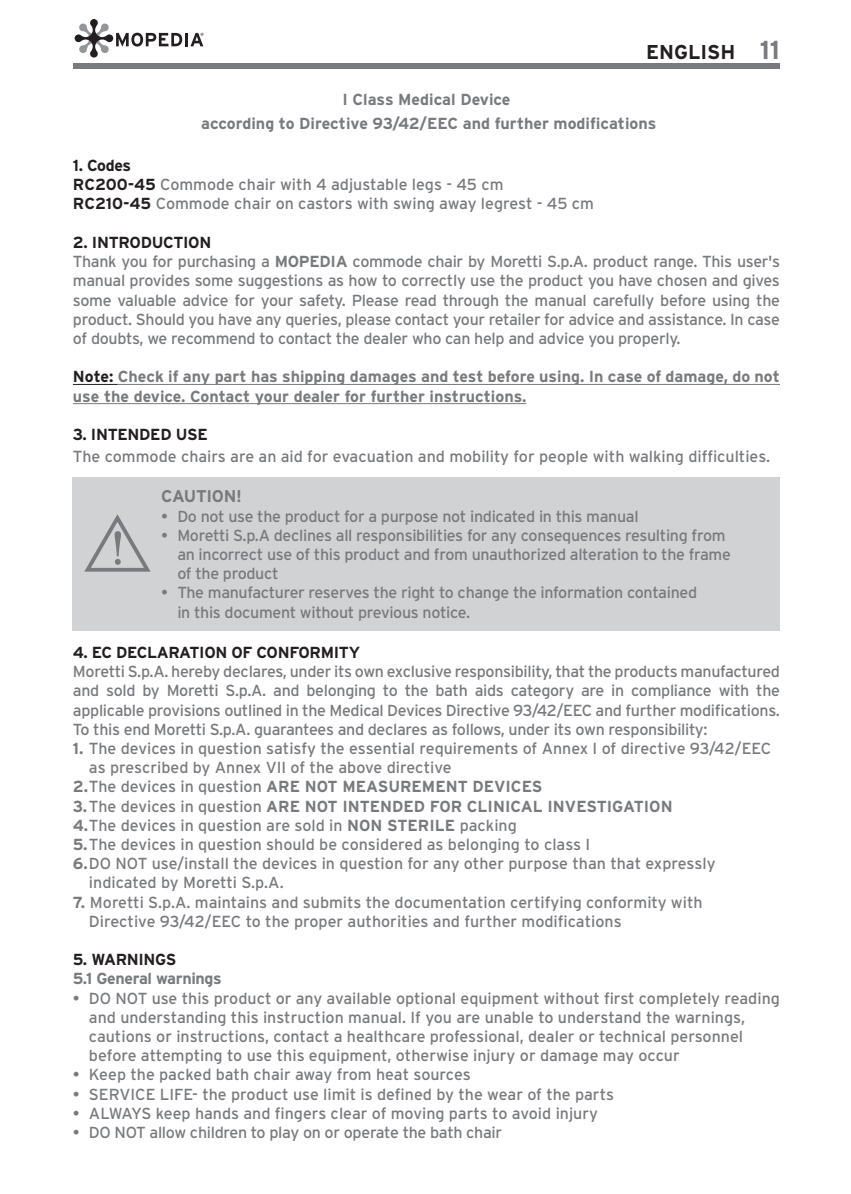
<style>
.page{position:relative;width:851px;height:1194px;background:#fff}
.page>*{position:absolute;margin:0;border:0;box-sizing:border-box;transform-origin:0 0}
.Normale{font:700 26px "Interstate";color:#787a7d}
.t1{font:700 20px "Interstate";color:#231f20}
.t2{font:700 17px "Interstate";letter-spacing:-.02em;color:#787a7d}
.t3{font:16px/19.2px "Interstate";letter-spacing:-.005em;color:#787a7d}
.t4{font:700 16px/19.2px "Interstate";color:#787a7d}
.t5{font:700 16px "Interstate";letter-spacing:-.02em;color:#231f20}
.t6{font:700 16px "Interstate";letter-spacing:-.02em;color:#787a7d}
.s1{font-weight:700;color:#231f20}
.s2{font-weight:700}
.s3{color:#231f20}
.s4{font-weight:400}
</style>
<div class="page">
<div style="left:73px;top:64px;width:706px;height:5px;background:#787a7d"></div>
<svg style="left:75px;top:19px;width:128px;height:39px"></svg>
<hr style="left:73px;top:384px;width:45px;height:1px;background:#231f20">
<hr style="left:118px;top:384px;width:661px;height:1px;background:#787a7d">
<hr style="left:73px;top:403px;width:453px;height:1px;background:#787a7d">
<div style="left:73px;top:477px;width:706px;height:153px;background:#d1d2d4"></div>
<svg style="left:84px;top:514px;width:66px;height:58px"></svg>
<p class="t1" style="left:645px;top:41px;width:91px">ENGLISH</p>
<p class="Normale" style="left:759px;top:35px;width:22px">11</p>
<p class="t4" style="left:342px;top:90px;width:170px">I Class Medical Device</p>
<p class="t4" style="left:201px;top:113px;width:456px">according to Directive 93/42/EEC and further modifications</p>
<p class="t5" style="left:73px;top:156px;width:60px">1. Codes</p>
<p class="t3" style="left:73px;top:175px;width:432px"><span class="s1">RC200-45</span> Commode chair with 4 adjustable legs - 45 cm</p>
<p class="t3" style="left:73px;top:194px;width:522px"><span class="s1">RC210-45</span> Commode chair on castors with swing away legrest - 45 cm</p>
<p class="t5" style="left:73px;top:233px;width:140px">2. INTRODUCTION</p>
<p class="t3" style="left:73px;top:252px;width:708px;text-align:justify">Thank you for purchasing a <span class="s2">MOPEDIA</span> commode chair by Moretti S.p.A. product range. This user's manual provides some suggestions as how to correctly use the product you have chosen and gives some valuable advice for your safety. Please read through the manual carefully before using the product. Should you have any queries, please contact your retailer for advice and assistance. In case of doubts, we recommend to contact the dealer who can help and advice you properly.</p>
<p class="t4" style="left:73px;top:367px;width:708px"><span class="s3">Note:</span> Check if any part has shipping damages and test before using. In case of damage, do not use the device. Contact your dealer for further instructions.</p>
<p class="t5" style="left:73px;top:425px;width:136px">3. INTENDED USE</p>
<p class="t3" style="left:73px;top:447px;width:698px">The commode chairs are an aid for evacuation and mobility for people with walking difficulties.</p>
<p class="t2" style="left:161px;top:487px;width:82px">CAUTION!</p>
<p class="t3" style="left:161px;top:506px;width:478px">• Do not use the product for a purpose not indicated in this manual</p>
<p class="t3" style="left:177px;top:525px;width:555px;text-indent:-16px">• Moretti S.p.A declines all responsibilities for any consequences resulting from an incorrect use of this product and from unauthorized alteration to the frame of the product</p>
<p class="t3" style="left:177px;top:583px;width:521px;text-indent:-16px">• The manufacturer reserves the right to change the information contained in this document without previous notice.</p>
<p class="t5" style="left:73px;top:643px;width:288px">4. EC DECLARATION OF CONFORMITY</p>
<p class="t3" style="left:73px;top:662px;width:708px;text-align:justify">Moretti S.p.A. hereby declares, under its own exclusive responsibility, that the products manufactured and sold by Moretti S.p.A. and belonging to the bath aids category are in compliance with the applicable provisions outlined in the Medical Devices Directive 93/42/EEC and further modifications.</p>
<p class="t3" style="left:73px;top:719px;width:636px">To this end Moretti S.p.A. guarantees and declares as follows, under its own responsibility:</p>
<p class="t3" style="left:89px;top:738px;width:683px;text-indent:-16px"><span class="s2">1.</span> The devices in question satisfy the essential requirements of Annex I of directive 93/42/EEC as prescribed by Annex VII of the above directive</p>
<p class="t4" style="left:73px;top:777px;width:471px">2.<span class="s4">The devices in question</span> ARE NOT MEASUREMENT DEVICES</p>
<p class="t4" style="left:73px;top:796px;width:601px">3.<span class="s4">The devices in question</span> ARE NOT INTENDED FOR CLINICAL INVESTIGATION</p>
<p class="t3" style="left:73px;top:815px;width:445px"><span class="s2">4.</span>The devices in question are sold in <span class="s2">NON STERILE</span> packing</p>
<p class="t3" style="left:73px;top:834px;width:518px"><span class="s2">5.</span>The devices in question should be considered as belonging to class I</p>
<p class="t3" style="left:73px;top:854px;width:644px"><span class="s2">6.</span>DO NOT use/install the devices in question for any other purpose than that expressly</p>
<p class="t3" style="left:89px;top:873px;width:196px">indicated by Moretti S.p.A.</p>
<p class="t3" style="left:73px;top:892px;width:631px"><span class="s2">7.</span> Moretti S.p.A. maintains and submits the documentation certifying conformity with</p>
<p class="t3" style="left:89px;top:911px;width:534px">Directive 93/42/EEC to the proper authorities and further modifications</p>
<p class="t5" style="left:73px;top:950px;width:105px">5. WARNINGS</p>
<p class="t6" style="left:73px;top:970px;width:150px">5.1 General warnings</p>
<p class="t3" style="left:73px;top:988px;width:708px">• DO NOT use this product or any available optional equipment without first completely reading</p>
<p class="t3" style="left:89px;top:1007px;width:657px">and understanding this instruction manual. If you are unable to understand the warnings,</p>
<p class="t3" style="left:89px;top:1026px;width:655px">cautions or instructions, contact a healthcare professional, dealer or technical personnel before attempting to use this equipment, otherwise injury or damage may occur</p>
<p class="t3" style="left:73px;top:1065px;width:399px">• Keep the packed bath chair away from heat sources</p>
<p class="t3" style="left:73px;top:1084px;width:542px">• SERVICE LIFE- the product use limit is defined by the wear of the parts</p>
<p class="t3" style="left:73px;top:1103px;width:526px">• ALWAYS keep hands and fingers clear of moving parts to avoid injury</p>
<p class="t3" style="left:73px;top:1122px;width:430px">• DO NOT allow children to play on or operate the bath chair</p>
</div>
